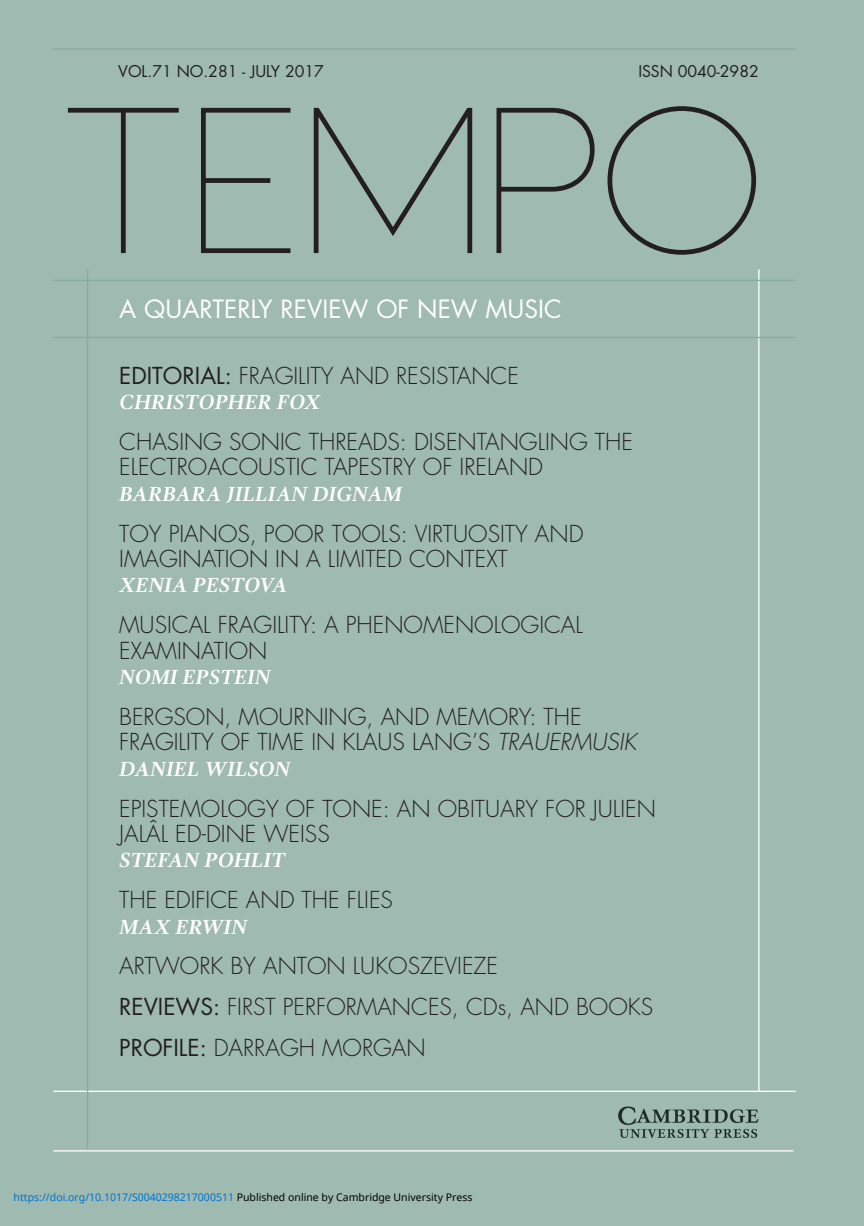
<style>
.page{position:relative;width:864px;height:1226px;background:#fff}
.page>*{position:absolute;margin:0;border:0;box-sizing:border-box;transform-origin:0 0}
.t1{font:24.5px "Futura";letter-spacing:.005em;color:#fff}
.t2{font:300 22.75px/25.4px "Futura";color:#231f20}
.t3{font:italic 700 21px "Gandhi Serif";color:#fff}
.t4{font:15.75px "Futura";color:#231f20}
.t5{font:10.5px "Noto Sans";color:#0172cf}
.s1{font-weight:400}
.s2{font-style:italic}
.s3{color:#000}
</style>
<div class="page">
<div style="left:0;top:0;width:863px;height:1225px;background:#9fbab0"></div>
<hr style="left:757px;top:269px;width:2px;height:822px;background:#fff">
<hr style="left:53px;top:337px;width:741px;height:1px;background:#86ac9f">
<img style="left:618px;top:1106px;width:140px;height:32px">
<hr style="left:53px;top:1090px;width:742px;height:1px;background:#fff">
<hr style="left:87px;top:269px;width:1px;height:880px;background:#86ac9f">
<svg style="left:68px;top:106px;width:687px;height:149px"></svg>
<hr style="left:53px;top:280px;width:741px;height:1px;background:#86ac9f">
<hr style="left:53px;top:1150px;width:740px;height:1px;background:#fff">
<hr style="left:53px;top:48px;width:741px;height:2px;background:#86ac9f">
<p class="t4" style="left:118px;top:64px;width:207px">VOL.71 NO.281 - JULY 2017</p>
<p class="t4" style="left:638px;top:64px;width:122px">ISSN 0040-2982</p>
<p class="t1" style="left:119px;top:297px;width:444px">A QUARTERLY REVIEW OF NEW MUSIC</p>
<p class="t2" style="left:119px;top:365px;width:401px"><span class="s1">EDITORIAL:</span> FRAGILITY AND RESISTANCE</p>
<p class="t3" style="left:119px;top:393px;width:203px">CHRISTOPHER FOX</p>
<p class="t2" style="left:119px;top:431px;width:515px">CHASING SONIC THREADS: DISENTANGLING THE<br>ELECTROACOUSTIC TAPESTRY OF IRELAND</p>
<p class="t3" style="left:119px;top:485px;width:284px">BARBARA JILLIAN DIGNAM</p>
<p class="t2" style="left:119px;top:522px;width:465px">TOY PIANOS, POOR TOOLS: VIRTUOSITY AND<br>IMAGINATION IN A LIMITED CONTEXT</p>
<p class="t3" style="left:119px;top:577px;width:170px">XENIA PESTOVA</p>
<p class="t2" style="left:119px;top:614px;width:465px">MUSICAL FRAGILITY: A PHENOMENOLOGICAL<br>EXAMINATION</p>
<p class="t3" style="left:119px;top:668px;width:153px">NOMI EPSTEIN</p>
<p class="t2" style="left:119px;top:705px;width:518px">BERGSON, MOURNING, AND MEMORY: THE<br>FRAGILITY OF TIME IN KLAUS LANG’S <span class="s2">TRAUERMUSIK</span></p>
<p class="t3" style="left:119px;top:760px;width:173px">DANIEL WILSON</p>
<p class="t2" style="left:119px;top:797px;width:538px">EPISTEMOLOGY OF TONE: AN OBITUARY FOR JULIEN<br>JALÂL ED-DINE WEISS</p>
<p class="t3" style="left:119px;top:851px;width:167px">STEFAN POHLIT</p>
<p class="t2" style="left:119px;top:889px;width:275px">THE EDIFICE AND THE FLIES</p>
<p class="t3" style="left:119px;top:918px;width:129px">MAX ERWIN</p>
<p class="t2" style="left:119px;top:947px;width:535px;line-height:40.8px">ARTWORK BY ANTON LUKOSZEVIEZE<br><span class="s1">REVIEWS:</span> FIRST PERFORMANCES, CDs, AND BOOKS<br><span class="s1">PROFILE:</span> DARRAGH MORGAN</p>
<p class="t5" style="left:14px;top:1189px;width:460px">https://doi.org/10.1017/S0040298217000511 <span class="s3">Published online by Cambridge University Press</span></p>
</div>
